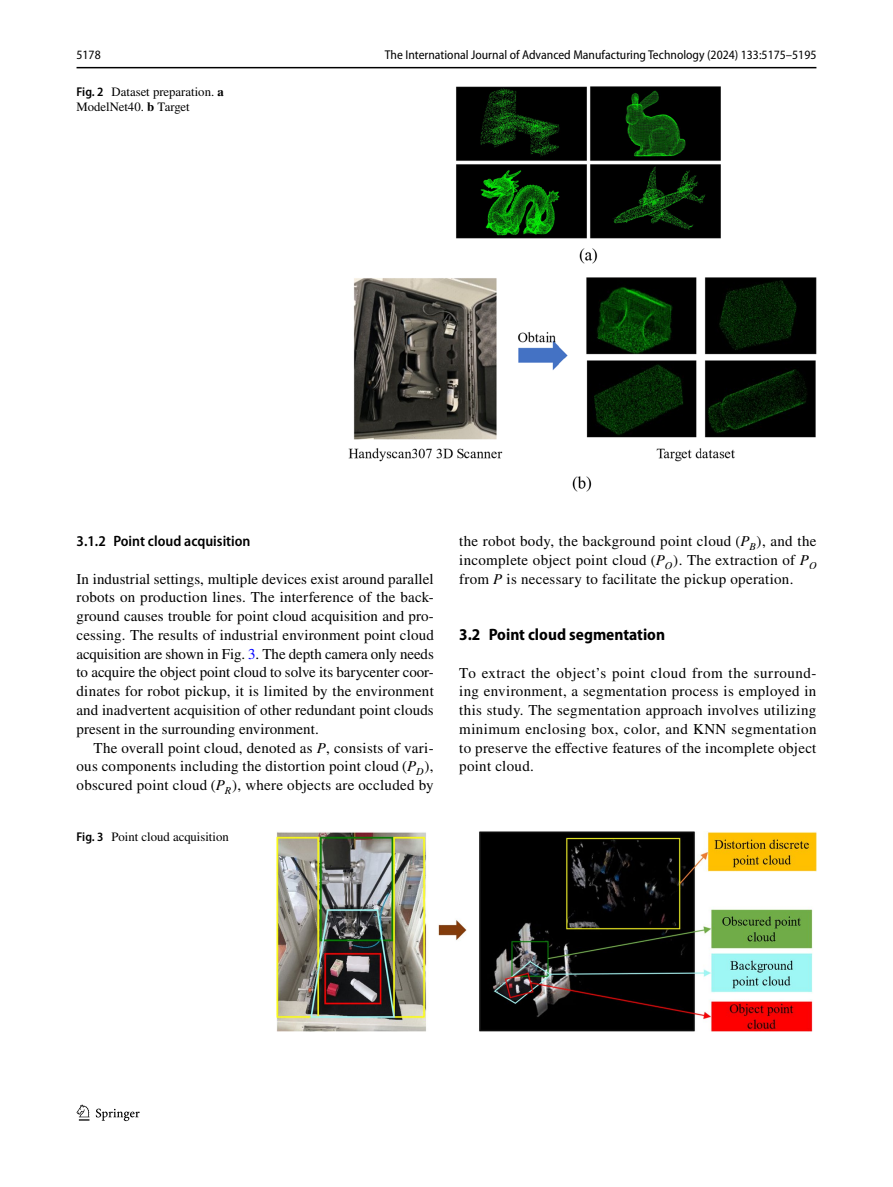
<style>
.page{position:relative;width:893px;height:1187px;background:#fff}
.page>*{position:absolute;margin:0;border:0;box-sizing:border-box;transform-origin:0 0}
.t1{font:700 semi-condensed 16.5px "Myriad Pro";color:#000}
.t2{font:15px/18.8px "STIX";letter-spacing:.02em;color:#000;text-align:justify}
.t3{font:600 semi-condensed 15px "Myriad Pro";color:#000}
.t4{font:semi-condensed 12.75px "Myriad Pro";color:#000}
.t5{font:12.75px/15px "STIX";color:#000}
.s1{font-family:"Myriad Pro";font-weight:600;font-stretch:semi-condensed}
.s2{font-weight:700}
.s3{color:#00f}
.s4{font-style:italic}
.s5{font-family:"STIX Math Regular 2"}
.s6{font-family:"STIX General Italic 3"}
.s7{font-family:"STIX Math Regular 3"}
.s8{font-family:"STIX General Italic 4"}
.s9{font-family:"STIX Math Regular 4"}
.s10{font-family:"STIX General Italic 5"}
.s11{font-family:"STIX Math"}
.s12{font-family:"STIX General";font-style:italic}
.s13{font-family:"STIX General Italic 2"}
</style>
<div class="page">
<hr style="left:77px;top:67px;width:739px;height:1px;background:#000">
<svg style="left:77px;top:1104px;width:12px;height:16px"></svg>
<svg style="left:96px;top:1108px;width:44px;height:12px"></svg>
<img style="left:349px;top:87px;width:467px;height:404px">
<img style="left:276px;top:831px;width:540px;height:200px">
<p class="t4" style="left:77px;top:48px;width:26px">5178</p>
<p class="t4" style="left:385px;top:48px;width:433px">The International Journal of Advanced Manufacturing Technology (2024) 133:5175–5195</p>
<p class="t5" style="left:77px;top:85px;width:149px"><span class="s1">Fig. 2</span> Dataset preparation. <span class="s2">a<br></span>ModelNet40. <span class="s2">b</span> Target</p>
<p class="t3" style="left:77px;top:533px;width:176px">3.1.2 Point cloud acquisition</p>
<p class="t2" style="left:77px;top:570px;width:359px">In industrial settings, multiple devices exist around parallel robots on production lines. The interference of the back&shy;ground causes trouble for point cloud acquisition and pro&shy;cessing. The results of industrial environment point cloud acquisition are shown in Fig. <span class="s3">3</span>. The depth camera only needs to acquire the object point cloud to solve its barycenter coor&shy;dinates for robot pickup, it is limited by the environment and inadvertent acquisition of other redundant point clouds present in the surrounding environment.</p>
<p class="t2" style="left:77px;top:739px;width:359px;text-indent:17px">The overall point cloud, denoted as <span class="s4">P</span>, consists of vari&shy;ous components including the distortion point cloud <span class="s5">(</span><span class="s6">P</span><sub>D</sub><span class="s5">)</span>, obscured point cloud <span class="s7">(</span><span class="s8">P</span><sub>R</sub><span class="s7">)</span>, where objects are occluded by</p>
<p class="t5" style="left:77px;top:830px;width:154px"><span class="s1">Fig. 3</span> Point cloud acquisition</p>
<p class="t2" style="left:459px;top:532px;width:359px">the robot body, the background point cloud <span class="s9">(</span><span class="s10">P</span><sub>B</sub><span class="s9">)</span>, and the incomplete object point cloud <span class="s11">(</span><span class="s12">P</span><sub>O</sub><span class="s11">)</span>. The extraction of <span class="s13">P</span><sub>O </sub>from <span class="s4">P</span> is necessary to facilitate the pickup operation.</p>
<p class="t1" style="left:459px;top:625px;width:207px">3.2 Point cloud segmentation</p>
<p class="t2" style="left:459px;top:664px;width:359px">To extract the object’s point cloud from the surround&shy;ing environment, a segmentation process is employed in this study. The segmentation approach involves utilizing minimum enclosing box, color, and KNN segmentation to preserve the effective features of the incomplete object point cloud.</p>
</div>
